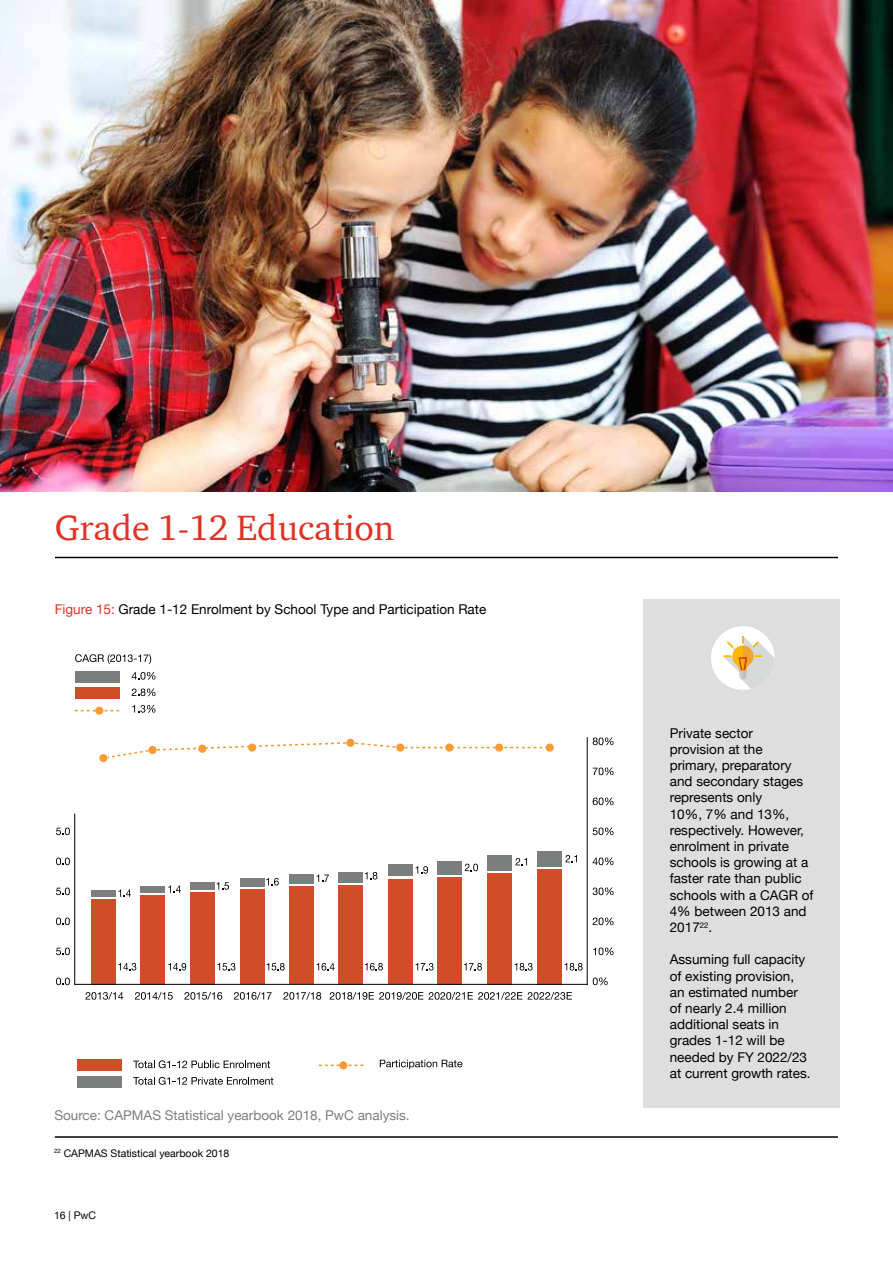
<style>
.page{position:relative;width:893px;height:1263px;background:#fff}
.page>*{position:absolute;margin:0;border:0;box-sizing:border-box;transform-origin:0 0}
.t1{font:36px "ITC Charter Com";color:#df3326}
.t2{font:13.5px/16.2px "Helvetica Neue";color:#000}
.t3{font:13.5px "Helvetica Neue";color:#7e7e7e}
.t4{font:10.5px "Helvetica Neue";color:#000}
.s1{color:#df3326}
</style>
<div class="page">
<img style="left:0;top:0;width:893px;height:491px">
<hr style="left:55px;top:557px;width:783px;height:1px;background:#000">
<svg style="left:105px;top:741px;width:442px;height:18px"></svg>
<svg style="left:85px;top:992px;width:38px;height:8px"></svg>
<svg style="left:135px;top:992px;width:38px;height:8px"></svg>
<svg style="left:184px;top:992px;width:38px;height:8px"></svg>
<svg style="left:234px;top:992px;width:38px;height:8px"></svg>
<svg style="left:283px;top:992px;width:38px;height:8px"></svg>
<svg style="left:330px;top:992px;width:93px;height:8px"></svg>
<svg style="left:429px;top:992px;width:143px;height:8px"></svg>
<hr style="left:74px;top:813px;width:1px;height:172px;background:#000">
<svg style="left:56px;top:977px;width:14px;height:8px"></svg>
<svg style="left:56px;top:947px;width:14px;height:8px"></svg>
<svg style="left:56px;top:917px;width:14px;height:8px"></svg>
<svg style="left:56px;top:887px;width:14px;height:8px"></svg>
<svg style="left:56px;top:857px;width:14px;height:8px"></svg>
<svg style="left:56px;top:827px;width:14px;height:8px"></svg>
<div style="left:91px;top:899px;width:24px;height:85px;background:#d04d27"></div>
<div style="left:91px;top:890px;width:24px;height:7px;background:#7c7d7d"></div>
<div style="left:140px;top:886px;width:25px;height:7px;background:#7c7d7d"></div>
<svg style="left:118px;top:963px;width:18px;height:7px"></svg>
<svg style="left:118px;top:889px;width:13px;height:8px"></svg>
<div style="left:140px;top:895px;width:25px;height:89px;background:#d04d27"></div>
<svg style="left:168px;top:963px;width:18px;height:7px"></svg>
<svg style="left:168px;top:885px;width:13px;height:8px"></svg>
<div style="left:190px;top:892px;width:24px;height:92px;background:#d04d27"></div>
<div style="left:190px;top:882px;width:24px;height:8px;background:#7c7d7d"></div>
<svg style="left:217px;top:963px;width:18px;height:7px"></svg>
<svg style="left:217px;top:882px;width:12px;height:8px"></svg>
<div style="left:240px;top:889px;width:24px;height:95px;background:#d04d27"></div>
<svg style="left:267px;top:963px;width:18px;height:7px"></svg>
<svg style="left:266px;top:878px;width:13px;height:7px"></svg>
<div style="left:289px;top:886px;width:24px;height:98px;background:#d04d27"></div>
<svg style="left:316px;top:963px;width:18px;height:7px"></svg>
<svg style="left:316px;top:874px;width:13px;height:8px"></svg>
<div style="left:388px;top:879px;width:24px;height:105px;background:#d04d27"></div>
<svg style="left:416px;top:963px;width:17px;height:7px"></svg>
<svg style="left:416px;top:866px;width:12px;height:8px"></svg>
<div style="left:437px;top:877px;width:24px;height:107px;background:#d04d27"></div>
<svg style="left:464px;top:963px;width:18px;height:7px"></svg>
<svg style="left:465px;top:864px;width:13px;height:7px"></svg>
<div style="left:487px;top:873px;width:24px;height:111px;background:#d04d27"></div>
<svg style="left:515px;top:963px;width:18px;height:7px"></svg>
<svg style="left:515px;top:858px;width:12px;height:7px"></svg>
<div style="left:538px;top:869px;width:24px;height:115px;background:#d04d27"></div>
<svg style="left:565px;top:963px;width:18px;height:7px"></svg>
<svg style="left:565px;top:855px;width:12px;height:7px"></svg>
<svg style="left:132px;top:672px;width:23px;height:8px"></svg>
<svg style="left:132px;top:688px;width:23px;height:8px"></svg>
<div style="left:75px;top:671px;width:44px;height:11px;background:#7c7d7d"></div>
<div style="left:75px;top:687px;width:44px;height:12px;background:#d04d27"></div>
<svg style="left:365px;top:963px;width:18px;height:7px"></svg>
<svg style="left:365px;top:872px;width:12px;height:7px"></svg>
<div style="left:338px;top:885px;width:25px;height:99px;background:#d04d27"></div>
<div style="left:289px;top:874px;width:24px;height:10px;background:#7c7d7d"></div>
<div style="left:338px;top:872px;width:25px;height:11px;background:#7c7d7d"></div>
<div style="left:388px;top:864px;width:24px;height:12px;background:#7c7d7d"></div>
<div style="left:437px;top:861px;width:24px;height:14px;background:#7c7d7d"></div>
<div style="left:487px;top:855px;width:24px;height:15px;background:#7c7d7d"></div>
<div style="left:240px;top:879px;width:24px;height:8px;background:#7c7d7d"></div>
<div style="left:538px;top:852px;width:24px;height:15px;background:#7c7d7d"></div>
<hr style="left:587px;top:737px;width:1px;height:248px;background:#000">
<svg style="left:593px;top:977px;width:15px;height:8px"></svg>
<svg style="left:593px;top:947px;width:20px;height:8px"></svg>
<svg style="left:592px;top:917px;width:21px;height:8px"></svg>
<svg style="left:593px;top:887px;width:20px;height:8px"></svg>
<svg style="left:593px;top:857px;width:20px;height:8px"></svg>
<svg style="left:593px;top:827px;width:20px;height:8px"></svg>
<svg style="left:593px;top:797px;width:20px;height:8px"></svg>
<svg style="left:593px;top:767px;width:20px;height:8px"></svg>
<svg style="left:593px;top:737px;width:20px;height:8px"></svg>
<hr style="left:75px;top:984px;width:513px;height:1px;background:#000">
<div style="left:99px;top:754px;width:8px;height:8px;background:#f89b34;border-radius:50%"></div>
<div style="left:148px;top:746px;width:9px;height:8px;background:#f89b34;border-radius:50%"></div>
<div style="left:198px;top:745px;width:8px;height:8px;background:#f89b34;border-radius:50%"></div>
<div style="left:248px;top:743px;width:8px;height:9px;background:#f89b34;border-radius:50%"></div>
<div style="left:346px;top:739px;width:8px;height:8px;background:#f89b34;border-radius:50%"></div>
<div style="left:396px;top:743px;width:8px;height:9px;background:#f89b34;border-radius:50%"></div>
<div style="left:445px;top:743px;width:8px;height:9px;background:#f89b34;border-radius:50%"></div>
<div style="left:495px;top:743px;width:8px;height:9px;background:#f89b34;border-radius:50%"></div>
<div style="left:546px;top:743px;width:8px;height:9px;background:#f89b34;border-radius:50%"></div>
<svg style="left:132px;top:705px;width:23px;height:8px"></svg>
<svg style="left:75px;top:710px;width:44px;height:1px"></svg>
<div style="left:95px;top:706px;width:8px;height:9px;background:#f89b34;border-radius:50%"></div>
<svg style="left:133px;top:1060px;width:137px;height:8px"></svg>
<svg style="left:133px;top:1077px;width:140px;height:8px"></svg>
<div style="left:77px;top:1059px;width:45px;height:12px;background:#d04d27"></div>
<div style="left:77px;top:1076px;width:45px;height:11px;background:#7c7d7d"></div>
<svg style="left:380px;top:1060px;width:82px;height:9px"></svg>
<svg style="left:319px;top:1064px;width:44px;height:2px"></svg>
<div style="left:339px;top:1061px;width:8px;height:8px;background:#f89b34;border-radius:50%"></div>
<div style="left:643px;top:599px;width:197px;height:509px;background:#dfdede"></div>
<div style="left:711px;top:626px;width:64px;height:64px;background:#fff;border-radius:50%"></div>
<svg style="left:723px;top:636px;width:52px;height:53px"></svg>
<svg style="left:75px;top:654px;width:76px;height:10px"></svg>
<hr style="left:55px;top:1136px;width:783px;height:2px;background:#000">
<h1 class="t1" style="left:55px;top:505px;width:341px">Grade 1-12 Education</h1>
<p class="t2" style="left:55px;top:601px;width:433px"><span class="s1">Figure 15:</span> Grade 1-12 Enrolment by School Type and Participation Rate</p>
<p class="t3" style="left:54px;top:1105px;width:357px">Source: CAPMAS Statistical yearbook 2018, PwC analysis.</p>
<p class="t4" style="left:54px;top:1145px;width:177px"><sup>22</sup> CAPMAS Statistical yearbook 2018</p>
<p class="t4" style="left:54px;top:1208px;width:44px">16 | PwC</p>
<p class="t2" style="left:670px;top:725px;width:145px">Private sector<br>provision at the primary, preparatory and secondary stages represents only<br>10%, 7% and 13%, respectively. However, enrolment in private schools is growing at a faster rate than public schools with a CAGR of<br>4% between 2013 and<br>2017<sup>22</sup>.</p>
<p class="t2" style="left:670px;top:952px;width:142px">Assuming full capacity of existing provision, an estimated number of nearly 2.4 million additional seats in grades 1-12 will be needed by FY 2022/23 at current growth rates.</p>
</div>
